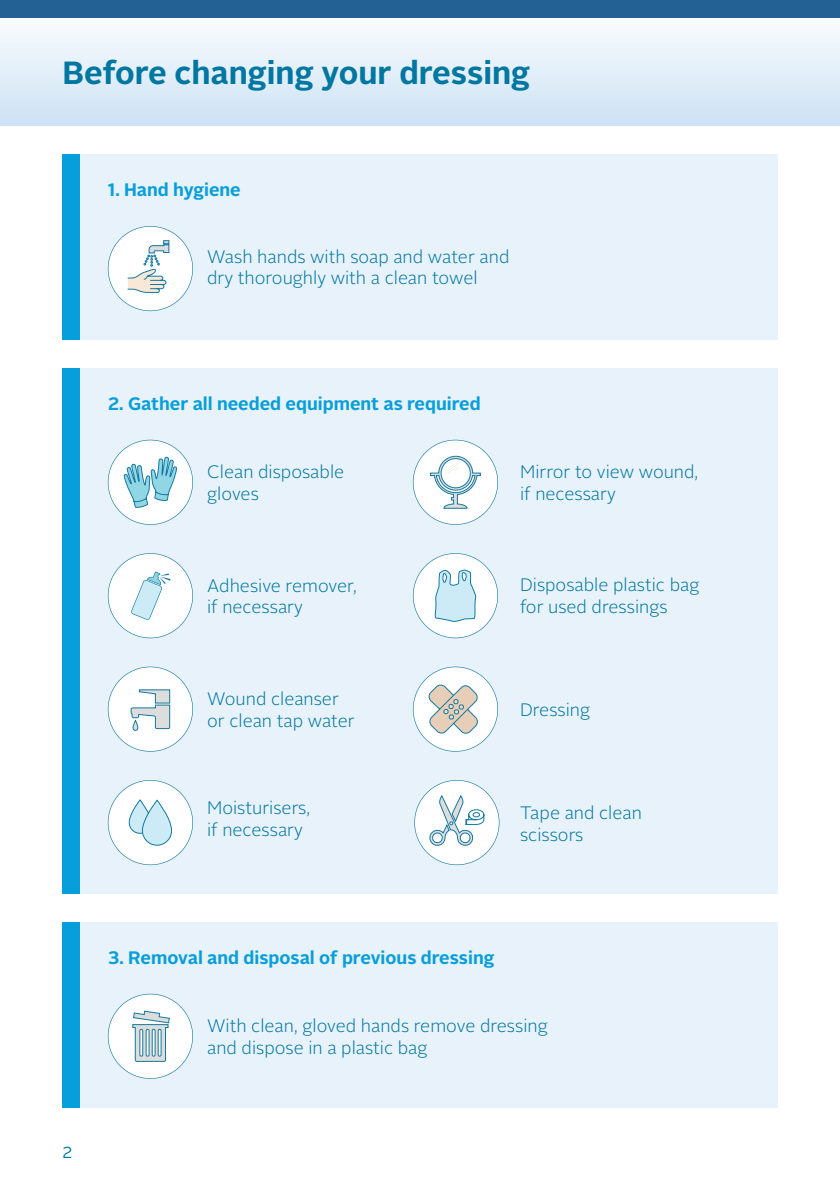
<style>
.page{position:relative;width:840px;height:1191px;background:#fff}
.page>*{position:absolute;margin:0;border:0;box-sizing:border-box;transform-origin:0 0}
.t1{font:700 32px "Alright Sans LP Bay";color:#0077a0}
.t2{font:300 18px/21.6px "Alright Sans LP Bay";color:#0077a0}
.t3{font:700 18px "Alright Sans LP Bay";color:#069edb}
.t4{font:16px "Alright Sans LP Bay";color:#0077a0}
</style>
<div class="page">
<div style="left:0;top:17px;width:839px;height:109px;background:linear-gradient(to bottom,#fbfcfe,#cce2f4)"></div>
<div style="left:0;top:0;width:839px;height:17px;background:#236093"></div>
<div style="left:77px;top:368px;width:700px;height:525px;background:#e8f2fa"></div>
<div style="left:62px;top:368px;width:17px;height:525px;background:#069edb"></div>
<div style="left:77px;top:154px;width:700px;height:185px;background:#e8f2fa"></div>
<div style="left:77px;top:921px;width:700px;height:186px;background:#e8f2fa"></div>
<div style="left:62px;top:154px;width:17px;height:185px;background:#069edb"></div>
<div style="left:62px;top:921px;width:17px;height:186px;background:#069edb"></div>
<svg style="left:412px;top:553px;width:85px;height:85px"></svg>
<svg style="left:108px;top:780px;width:85px;height:85px"></svg>
<svg style="left:108px;top:666px;width:85px;height:85px"></svg>
<svg style="left:412px;top:666px;width:85px;height:85px"></svg>
<svg style="left:412px;top:440px;width:85px;height:85px"></svg>
<svg style="left:108px;top:553px;width:85px;height:85px"></svg>
<svg style="left:108px;top:993px;width:85px;height:85px"></svg>
<svg style="left:108px;top:226px;width:85px;height:85px"></svg>
<svg style="left:414px;top:780px;width:85px;height:85px"></svg>
<svg style="left:108px;top:440px;width:85px;height:85px"></svg>
<h1 class="t1" style="left:62px;top:50px;width:469px">Before changing your dressing</h1>
<p class="t3" style="left:108px;top:177px;width:134px">1. Hand hygiene</p>
<p class="t2" style="left:207px;top:246px;width:303px">Wash hands with soap and water and dry thoroughly with a clean towel</p>
<p class="t3" style="left:108px;top:391px;width:374px">2. Gather all needed equipment as required</p>
<p class="t2" style="left:207px;top:461px;width:138px">Clean disposable gloves</p>
<p class="t2" style="left:520px;top:461px;width:180px">Mirror to view wound, if necessary</p>
<p class="t2" style="left:207px;top:575px;width:151px">Adhesive remover, if necessary</p>
<p class="t2" style="left:520px;top:575px;width:181px">Disposable plastic bag for used dressings</p>
<p class="t2" style="left:207px;top:688px;width:149px">Wound cleanser or clean tap water</p>
<p class="t2" style="left:520px;top:699px;width:72px">Dressing</p>
<p class="t2" style="left:207px;top:797px;width:104px">Moisturisers, if necessary</p>
<p class="t2" style="left:520px;top:802px;width:123px">Tape and clean scissors</p>
<p class="t3" style="left:108px;top:945px;width:388px">3. Removal and disposal of previous dressing</p>
<p class="t4" style="left:62px;top:1141px;width:11px">2</p>
<p class="t2" style="left:207px;top:1015px;width:342px">With clean, gloved hands remove dressing and dispose in a plastic bag</p>
</div>
